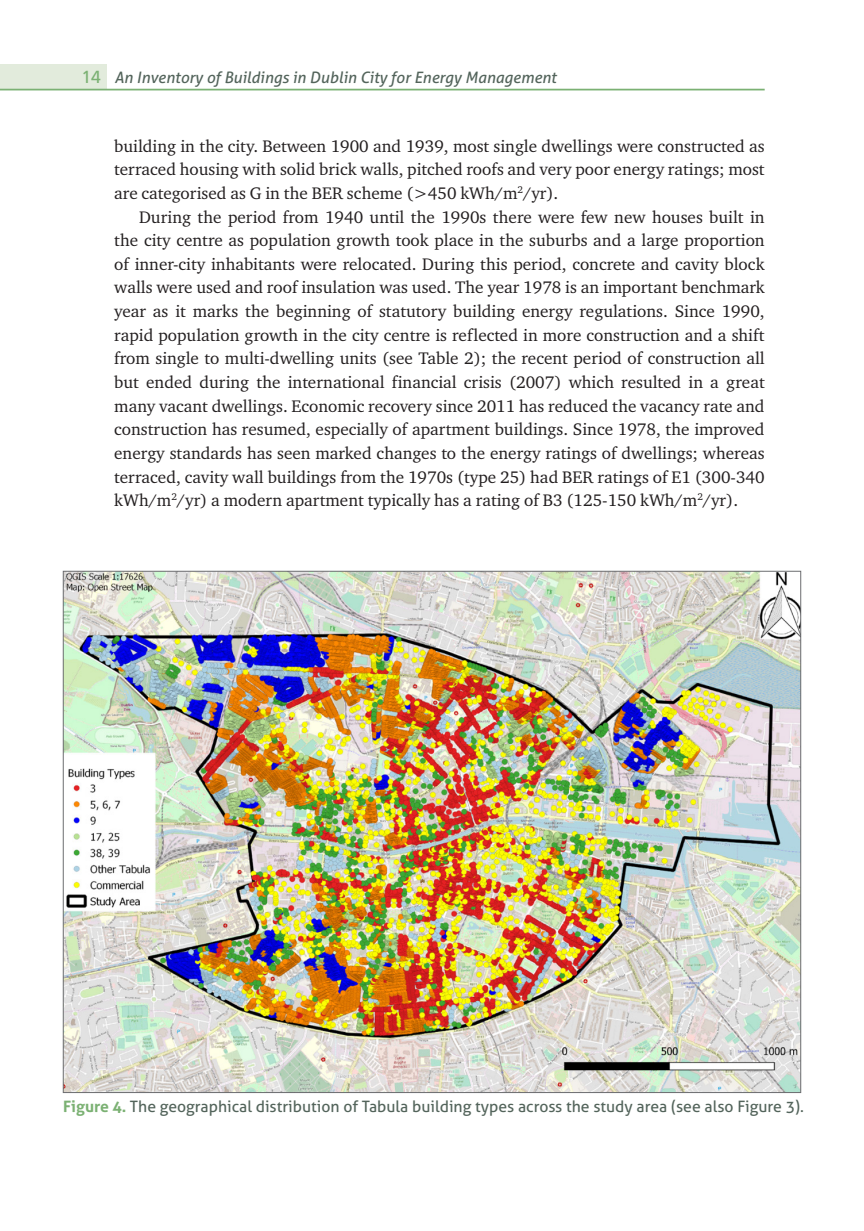
<style>
.page{position:relative;width:864px;height:1231px;background:#fff}
.page>*{position:absolute;margin:0;border:0;box-sizing:border-box;transform-origin:0 0}
.t1{font:17.15px/23.6px "Charter ITC Std";color:#231f20;text-align:justify}
.FIGURE_REF{font:15.75px "Aller";color:#53645b}
.t2{font:italic 15.75px "Aller";color:#53645b}
.s1{font-family:"Frutiger CE";font-style:normal;font-size:17.5px;color:#7bb173}
.s2{font-weight:700;color:#7bb173}
</style>
<div class="page">
<div style="left:0;top:64px;width:107px;height:26px;background:#e2ebdc"></div>
<hr style="left:0;top:89px;width:764px;height:1px;background:#7bb173">
<img style="left:65px;top:572px;width:733px;height:518px">
<p class="t2" style="left:81px;top:68px;width:476px"><span class="s1">14</span> An Inventory of Buildings in Dublin City for Energy Management</p>
<p class="t1" style="left:114px;top:134px;width:651px">building in the city. Between 1900 and 1939, most single dwellings were constructed as terraced housing with solid brick walls, pitched roofs and very poor energy ratings; most are categorised as G in the BER scheme (&gt;450 kWh/m<sup>2</sup>/yr).</p>
<p class="t1" style="left:114px;top:204px;width:651px;text-indent:25px">During the period from 1940 until the 1990s there were few new houses built in the city centre as population growth took place in the suburbs and a large proportion of inner-city inhabitants were relocated. During this period, concrete and cavity block walls were used and roof insulation was used. The year 1978 is an important benchmark year as it marks the beginning of statutory building energy regulations. Since 1990, rapid population growth in the city centre is reflected in more construction and a shift from single to multi-dwelling units (see Table 2); the recent period of construction all but ended during the international financial crisis (2007) which resulted in a great many vacant dwellings. Economic recovery since 2011 has reduced the vacancy rate and construction has resumed, especially of apartment buildings. Since 1978, the improved energy standards has seen marked changes to the energy ratings of dwellings; whereas terraced, cavity wall buildings from the 1970s (type 25) had BER ratings of E1 (300-340 kWh/m<sup>2</sup>/yr) a modern apartment typically has a rating of B3 (125-150 kWh/m<sup>2</sup>/yr).</p>
<p class="FIGURE_REF" style="left:63px;top:1096px;width:742px"><span class="s2">Figure 4.</span> The geographical distribution of Tabula building types across the study area (see also Figure 3).</p>
</div>
